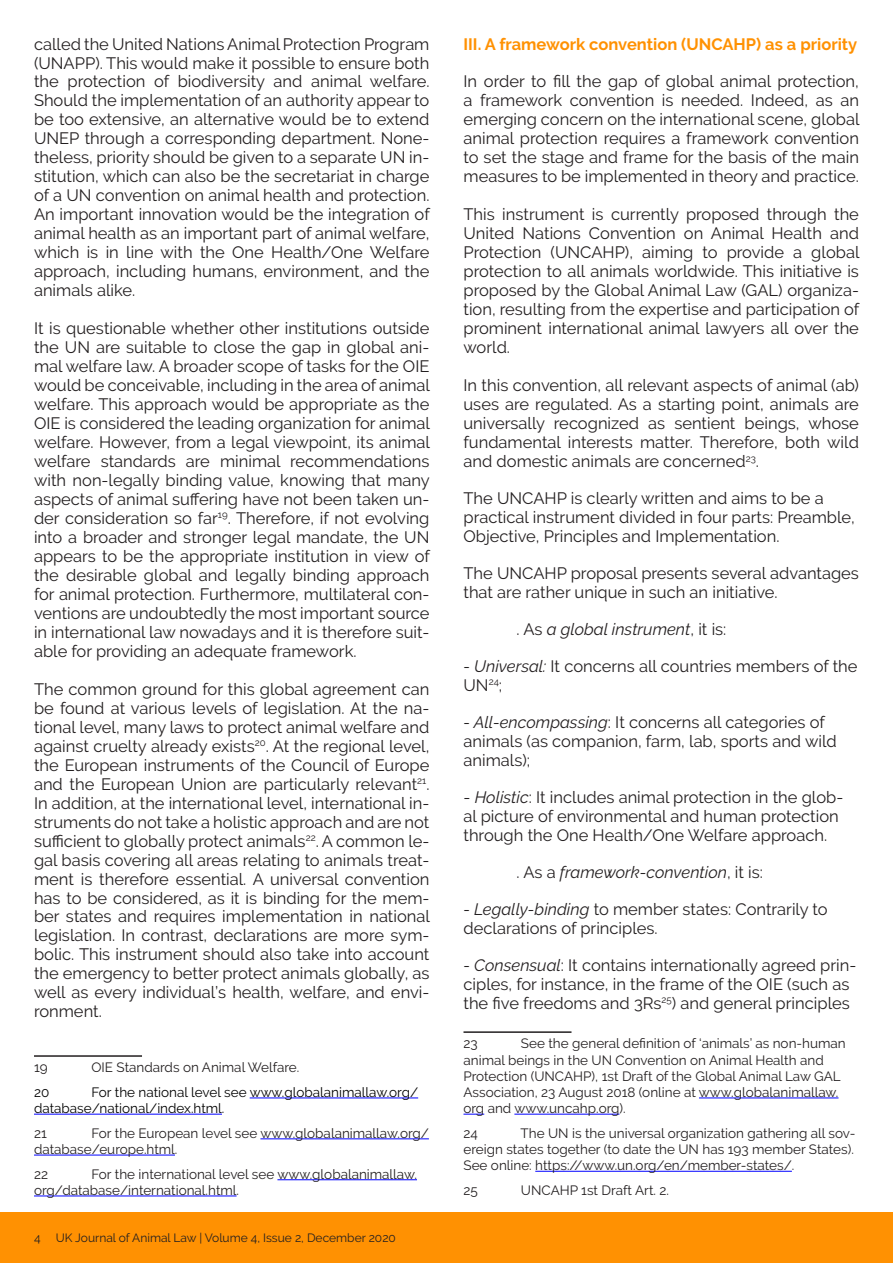
<style>
.page{position:relative;width:893px;height:1263px;background:#fff}
.page>*{position:absolute;margin:0;border:0;box-sizing:border-box;transform-origin:0 0}
.t1{font:16.5px/19px "Raleway";color:#231f20}
.t2{font:italic 16.5px "Raleway";color:#231f20}
.t3{font:700 16.5px "Raleway";color:#ff9102}
.t4{font:13.5px/16.2px "Raleway";color:#231f20}
.t5{font:13.5px/16.2px "Raleway";color:#000}
.t6{font:12px "Raleway";color:#231f20}
.s1{font-style:normal}
.s2{font-style:italic}
</style>
<div class="page">
<div style="left:0;top:1213px;width:893px;height:50px;background:#ff9102"></div>
<hr style="left:34px;top:1055px;width:108px;height:2px;background:#231f20">
<hr style="left:250px;top:1097px;width:168px;height:1px;background:#00f">
<hr style="left:34px;top:1114px;width:188px;height:1px;background:#00f">
<hr style="left:260px;top:1138px;width:169px;height:1px;background:#00f">
<hr style="left:34px;top:1155px;width:141px;height:1px;background:#00f">
<hr style="left:277px;top:1179px;width:140px;height:1px;background:#00f">
<hr style="left:34px;top:1195px;width:203px;height:1px;background:#00f">
<hr style="left:463px;top:1031px;width:108px;height:2px;background:#231f20">
<hr style="left:699px;top:1097px;width:139px;height:1px;background:#00f">
<svg style="left:463px;top:1114px;width:21px;height:1px"></svg>
<hr style="left:514px;top:1114px;width:105px;height:1px;background:#00f">
<hr style="left:535px;top:1171px;width:257px;height:1px;background:#00f">
<p class="t1" style="left:34px;top:34px;width:397px;text-align:justify">called the United Nations Animal Protection Program (UNAPP). This would make it possible to ensure both the protection of biodiversity and animal welfare.<br>Should the implementation of an authority appear to be too extensive, an alternative would be to extend UNEP through a corresponding department. None&shy;theless, priority should be given to a separate UN in&shy;stitution, which can also be the secretariat in charge of a UN convention on animal health and protection.<br>An important innovation would be the integration of animal health as an important part of animal welfare, which is in line with the One Health/One Welfare approach, including humans, environment, and the animals alike.</p>
<p class="t1" style="left:34px;top:319px;width:397px;text-align:justify">It is questionable whether other institutions outside the UN are suitable to close the gap in global ani&shy;mal welfare law. A broader scope of tasks for the OIE would be conceivable, including in the area of animal welfare. This approach would be appropriate as the OIE is considered the leading organization for animal welfare. However, from a legal viewpoint, its animal welfare standards are minimal recommendations with non-legally binding value, knowing that many aspects of animal suffering have not been taken un&shy;der consideration so far<sup>19</sup>. Therefore, if not evolving into a broader and stronger legal mandate, the UN appears to be the appropriate institution in view of the desirable global and legally binding approach for animal protection. Furthermore, multilateral con&shy;ventions are undoubtedly the most important source in international law nowadays and it is therefore suit&shy;able for providing an adequate framework.</p>
<p class="t1" style="left:34px;top:679px;width:397px;text-align:justify">The common ground for this global agreement can be found at various levels of legislation. At the na&shy;tional level, many laws to protect animal welfare and against cruelty already exists<sup>20</sup>. At the regional level, the European instruments of the Council of Europe and the European Union are particularly relevant<sup>21</sup>.<br>In addition, at the international level, international in&shy;struments do not take a holistic approach and are not sufficient to globally protect animals<sup>22</sup>. A common le&shy;gal basis covering all areas relating to animals treat&shy;ment is therefore essential. A universal convention has to be considered, as it is binding for the mem&shy;ber states and requires implementation in national legislation. In contrast, declarations are more sym&shy;bolic. This instrument should also take into account the emergency to better protect animals globally, as well as every individual’s health, welfare, and envi&shy;ronment.</p>
<p class="t4" style="left:34px;top:1059px;width:15px">19</p>
<p class="t4" style="left:91px;top:1059px;width:209px">OIE Standards on Animal Welfare.</p>
<p class="t5" style="left:34px;top:1084px;width:17px">20</p>
<p class="t5" style="left:34px;top:1084px;width:386px;text-indent:57px">For the national level see www.globalanimallaw.org/ database/national/index.html.</p>
<p class="t4" style="left:34px;top:1125px;width:14px">21</p>
<p class="t4" style="left:34px;top:1125px;width:396px;text-indent:57px">For the European level see www.globalanimallaw.org/ database/europe.html.</p>
<p class="t4" style="left:34px;top:1166px;width:16px">22</p>
<p class="t4" style="left:34px;top:1166px;width:384px;text-indent:57px">For the international level see www.globalanimallaw. org/database/international.html.</p>
<p class="t6" style="left:34px;top:1231px;width:8px">4</p>
<p class="t6" style="left:56px;top:1231px;width:342px">UK Journal of Animal Law | Volume 4, Issue 2, December 2020</p>
<p class="t3" style="left:463px;top:34px;width:395px">III. A framework convention (UNCAHP) as a priority</p>
<p class="t1" style="left:463px;top:72px;width:397px;text-align:justify">In order to fill the gap of global animal protection, a framework convention is needed. Indeed, as an emerging concern on the international scene, global animal protection requires a framework convention to set the stage and frame for the basis of the main measures to be implemented in theory and practice.</p>
<p class="t1" style="left:463px;top:205px;width:397px;text-align:justify">This instrument is currently proposed through the United Nations Convention on Animal Health and Protection (UNCAHP), aiming to provide a global protection to all animals worldwide. This initiative is proposed by the Global Animal Law (GAL) organiza&shy;tion, resulting from the expertise and participation of prominent international animal lawyers all over the world.</p>
<p class="t1" style="left:463px;top:376px;width:397px;text-align:justify">In this convention, all relevant aspects of animal (ab) uses are regulated. As a starting point, animals are universally recognized as sentient beings, whose fundamental interests matter. Therefore, both wild and domestic animals are concerned<sup>23</sup>.</p>
<p class="t1" style="left:463px;top:489px;width:393px">The UNCAHP is clearly written and aims to be a practical instrument divided in four parts: Preamble,<br>Objective, Principles and Implementation.</p>
<p class="t1" style="left:463px;top:564px;width:397px">The UNCAHP proposal presents several advantages that are rather unique in such an initiative.</p>
<p class="t2" style="left:517px;top:619px;width:211px"><span class="s1">. As</span> a global instrument<span class="s1">, it is:</span></p>
<p class="t1" style="left:463px;top:656px;width:395px"><span class="s2">- Universal:</span> It concerns all countries members of the<br>UN<sup>24</sup>;</p>
<p class="t1" style="left:463px;top:712px;width:375px"><span class="s2">- All-encompassing</span>: It concerns all categories of animals (as companion, farm, lab, sports and wild animals);</p>
<p class="t1" style="left:463px;top:787px;width:381px">- <span class="s2">Holistic</span>: It includes animal protection in the glob&shy;al picture of environmental and human protection through the One Health/One Welfare approach.</p>
<p class="t2" style="left:517px;top:862px;width:248px"><span class="s1">. As a</span> framework-convention<span class="s1">, it is:</span></p>
<p class="t1" style="left:463px;top:899px;width:366px"><span class="s2">- Legally-binding</span> to member states: Contrarily to declarations of principles.</p>
<p class="t1" style="left:463px;top:955px;width:394px"><span class="s2">- Consensual</span>: It contains internationally agreed prin&shy;ciples, for instance, in the frame of the OIE (such as the five freedoms and 3Rs<sup>25</sup>) and general principles</p>
<p class="t4" style="left:463px;top:1035px;width:16px">23</p>
<p class="t4" style="left:463px;top:1035px;width:384px;text-indent:57px">See the general definition of ‘animals’ as non-human animal beings in the UN Convention on Animal Health and Protection (UNCAHP), 1st Draft of the Global Animal Law GAL Association, 23 August 2018 (online at www.globalanimallaw. org and www.uncahp.org).</p>
<p class="t4" style="left:463px;top:1125px;width:16px">24</p>
<p class="t4" style="left:463px;top:1125px;width:394px;text-indent:57px">The UN is the universal organization gathering all sov&shy;ereign states together (to date the UN has 193 member States).<br>See online: https://www.un.org/en/member-states/.</p>
<p class="t4" style="left:463px;top:1182px;width:16px">25</p>
<p class="t4" style="left:521px;top:1182px;width:150px">UNCAHP 1st Draft Art. 2.</p>
</div>
